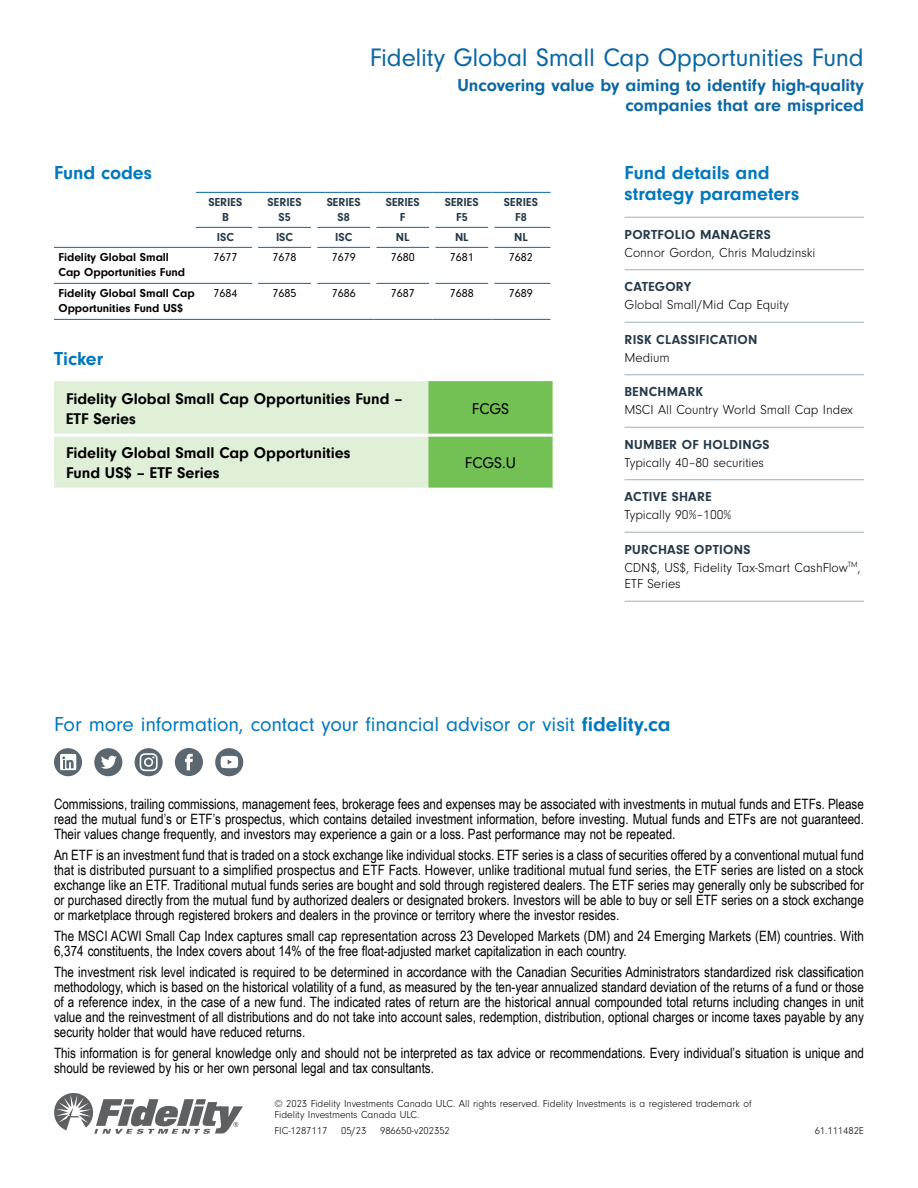
<style>
.page{position:relative;width:918px;height:1188px;background:#fff}
.page>*{position:absolute;margin:0;border:0;box-sizing:border-box;transform-origin:0 0}
.t1{font:26.25px "Neuzeit Gro";letter-spacing:-.01em;color:#0b67a3}
.t2{font:21px "Neuzeit Gro";letter-spacing:-.005em;color:#0078bf}
.t3{font:700 19.5px/21px "Neuzeit Gro";color:#0078bf}
.t4{font:700 18px/19.5px "Neuzeit Gro";color:#0b67a3;text-align:right}
.t5{font:700 16.2px/20.2px "Neuzeit Gro";color:#000}
.t6{font:16.2px "Neuzeit Gro";letter-spacing:-.005em;color:#000}
.t7{font:14.25px/15px "Arial Narrow";color:#000;text-align:justify}
.t8{font:300 13.5px/18px "Neuzeit Gro";color:#000}
.t9{font:700 13.5px "Neuzeit Gro";letter-spacing:.02em;color:#253948}
.t10{font:700 12px/14.2px "Neuzeit Gro";color:#000}
.t11{font:700 12px/15px "Neuzeit Gro";color:#253948;text-align:center}
.t12{font:12px "Neuzeit Gro";color:#000}
.t13{font:300 10.5px/11.2px "Neuzeit Gro";color:#000}
.s1{font-weight:700;color:#253948}
.s2{font-weight:700}
</style>
<div class="page">
<svg style="left:54px;top:1093px;width:189px;height:41px"></svg>
<hr style="left:54px;top:247px;width:142px;height:1px;background:#0b67a3">
<hr style="left:196px;top:247px;width:56px;height:1px;background:#0b67a3">
<hr style="left:258px;top:247px;width:53px;height:1px;background:#0b67a3">
<hr style="left:317px;top:247px;width:53px;height:1px;background:#0b67a3">
<hr style="left:376px;top:247px;width:53px;height:1px;background:#0b67a3">
<hr style="left:435px;top:247px;width:53px;height:1px;background:#0b67a3">
<hr style="left:494px;top:247px;width:57px;height:1px;background:#0b67a3">
<hr style="left:196px;top:227px;width:56px;height:1px;background:#0b67a3">
<hr style="left:258px;top:227px;width:53px;height:1px;background:#0b67a3">
<hr style="left:317px;top:227px;width:53px;height:1px;background:#0b67a3">
<hr style="left:376px;top:227px;width:53px;height:1px;background:#0b67a3">
<hr style="left:435px;top:227px;width:53px;height:1px;background:#0b67a3">
<hr style="left:494px;top:227px;width:57px;height:1px;background:#0b67a3">
<hr style="left:54px;top:283px;width:142px;height:1px;background:#0b67a3">
<hr style="left:196px;top:283px;width:56px;height:1px;background:#0b67a3">
<hr style="left:258px;top:283px;width:53px;height:1px;background:#0b67a3">
<hr style="left:317px;top:283px;width:53px;height:1px;background:#0b67a3">
<hr style="left:376px;top:283px;width:53px;height:1px;background:#0b67a3">
<hr style="left:435px;top:283px;width:53px;height:1px;background:#0b67a3">
<hr style="left:494px;top:283px;width:57px;height:1px;background:#0b67a3">
<hr style="left:196px;top:192px;width:59px;height:1px;background:#0b67a3">
<hr style="left:255px;top:192px;width:59px;height:1px;background:#0b67a3">
<hr style="left:314px;top:192px;width:59px;height:1px;background:#0b67a3">
<hr style="left:373px;top:192px;width:59px;height:1px;background:#0b67a3">
<hr style="left:432px;top:192px;width:59px;height:1px;background:#0b67a3">
<hr style="left:491px;top:192px;width:60px;height:1px;background:#0b67a3">
<hr style="left:54px;top:319px;width:142px;height:1px;background:#0b67a3">
<hr style="left:196px;top:319px;width:59px;height:1px;background:#0b67a3">
<hr style="left:255px;top:319px;width:59px;height:1px;background:#0b67a3">
<hr style="left:314px;top:319px;width:59px;height:1px;background:#0b67a3">
<hr style="left:373px;top:319px;width:59px;height:1px;background:#0b67a3">
<hr style="left:432px;top:319px;width:59px;height:1px;background:#0b67a3">
<hr style="left:491px;top:319px;width:60px;height:1px;background:#0b67a3">
<svg style="left:54px;top:381px;width:499px;height:107px;background:#c5e3b7"></svg>
<hr style="left:54px;top:434px;width:374px;height:3px;background:#fff">
<hr style="left:428px;top:434px;width:125px;height:3px;background:#fff">
<hr style="left:625px;top:217px;width:239px;height:1px;background:#a4afb9">
<hr style="left:625px;top:269px;width:239px;height:1px;background:#a4afb9">
<hr style="left:625px;top:322px;width:239px;height:1px;background:#a4afb9">
<hr style="left:625px;top:374px;width:239px;height:1px;background:#a4afb9">
<hr style="left:625px;top:427px;width:239px;height:1px;background:#a4afb9">
<hr style="left:625px;top:479px;width:239px;height:1px;background:#a4afb9">
<hr style="left:625px;top:532px;width:239px;height:1px;background:#a4afb9">
<hr style="left:625px;top:601px;width:239px;height:1px;background:#a4afb9">
<svg style="left:54px;top:748px;width:28px;height:28px"></svg>
<svg style="left:94px;top:748px;width:28px;height:28px"></svg>
<svg style="left:175px;top:748px;width:28px;height:28px"></svg>
<svg style="left:215px;top:748px;width:28px;height:28px"></svg>
<svg style="left:135px;top:748px;width:28px;height:28px"></svg>
<h1 class="t1" style="left:370px;top:43px;width:496px">Fidelity Global Small Cap Opportunities Fund</h1>
<p class="t4" style="left:457px;top:76px;width:408px">Uncovering value by aiming to identify high-quality companies that are mispriced</p>
<h3 class="t3" style="left:54px;top:162px;width:99px">Fund codes</h3>
<p class="t11" style="left:209px;top:195px;width:36px">SERIES<br>B</p>
<p class="t11" style="left:268px;top:195px;width:36px">SERIES<br>S5</p>
<p class="t11" style="left:327px;top:195px;width:36px">SERIES<br>S8</p>
<p class="t11" style="left:386px;top:195px;width:36px">SERIES<br>F</p>
<p class="t11" style="left:445px;top:195px;width:36px">SERIES<br>F5</p>
<p class="t11" style="left:504px;top:195px;width:36px">SERIES<br>F8</p>
<p class="t11" style="left:217px;top:230px;width:19px">ISC</p>
<p class="t11" style="left:276px;top:230px;width:19px">ISC</p>
<p class="t11" style="left:335px;top:230px;width:19px">ISC</p>
<p class="t11" style="left:396px;top:230px;width:15px">NL</p>
<p class="t11" style="left:455px;top:230px;width:15px">NL</p>
<p class="t11" style="left:514px;top:230px;width:15px">NL</p>
<p class="t10" style="left:58px;top:250px;width:128px">Fidelity Global Small<br>Cap Opportunities Fund</p>
<p class="t12" style="left:214px;top:251px;width:25px">7677</p>
<p class="t12" style="left:273px;top:251px;width:25px">7678</p>
<p class="t12" style="left:332px;top:251px;width:25px">7679</p>
<p class="t12" style="left:391px;top:251px;width:25px">7680</p>
<p class="t12" style="left:450px;top:251px;width:25px">7681</p>
<p class="t12" style="left:509px;top:251px;width:25px">7682</p>
<p class="t10" style="left:58px;top:286px;width:138px">Fidelity Global Small Cap<br>Opportunities Fund US$</p>
<p class="t12" style="left:214px;top:287px;width:25px">7684</p>
<p class="t12" style="left:273px;top:287px;width:25px">7685</p>
<p class="t12" style="left:332px;top:287px;width:25px">7686</p>
<p class="t12" style="left:391px;top:287px;width:25px">7687</p>
<p class="t12" style="left:450px;top:287px;width:25px">7688</p>
<p class="t12" style="left:509px;top:287px;width:25px">7689</p>
<h3 class="t3" style="left:54px;top:348px;width:51px">Ticker</h3>
<p class="t5" style="left:66px;top:389px;width:338px">Fidelity Global Small Cap Opportunities Fund –<br>ETF Series</p>
<p class="t6" style="left:472px;top:400px;width:39px">FCGS</p>
<p class="t5" style="left:66px;top:443px;width:286px">Fidelity Global Small Cap Opportunities<br>Fund US$ – ETF Series</p>
<p class="t6" style="left:465px;top:454px;width:53px">FCGS.U</p>
<h3 class="t3" style="left:625px;top:162px;width:176px">Fund details and strategy parameters</h3>
<p class="t9" style="left:625px;top:227px;width:148px">PORTFOLIO MANAGERS</p>
<p class="t8" style="left:625px;top:244px;width:192px">Connor Gordon, Chris Maludzinski</p>
<p class="t9" style="left:625px;top:279px;width:68px">CATEGORY</p>
<p class="t8" style="left:625px;top:296px;width:166px">Global Small/Mid Cap Equity</p>
<p class="t9" style="left:625px;top:332px;width:134px">RISK CLASSIFICATION</p>
<p class="t8" style="left:625px;top:349px;width:47px">Medium</p>
<p class="t9" style="left:625px;top:384px;width:80px">BENCHMARK</p>
<p class="t8" style="left:625px;top:401px;width:230px">MSCI All Country World Small Cap Index</p>
<p class="t9" style="left:625px;top:437px;width:146px">NUMBER OF HOLDINGS</p>
<p class="t8" style="left:625px;top:454px;width:141px">Typically 40–80 securities</p>
<p class="t9" style="left:625px;top:489px;width:89px">ACTIVE SHARE</p>
<p class="t8" style="left:625px;top:506px;width:108px">Typically 90%–100%</p>
<p class="t8" style="left:625px;top:541px;width:237px"><span class="s1">PURCHASE OPTIONS<br></span>CDN$, US$, Fidelity Tax-Smart CashFlow<sup>TM</sup>,</p>
<p class="t8" style="left:625px;top:575px;width:58px">ETF Series</p>
<h2 class="t2" style="left:54px;top:713px;width:618px">For more information, contact your financial advisor or visit <span class="s2">fidelity.ca</span></h2>
<p class="t7" style="left:54px;top:796px;width:811px">Commissions, trailing commissions, management fees, brokerage fees and expenses may be associated with investments in mutual funds and ETFs. Please read the mutual fund’s or ETF’s prospectus, which contains detailed investment information, before investing. Mutual funds and ETFs are not guaranteed.<br>Their values change frequently, and investors may experience a gain or a loss. Past performance may not be repeated.</p>
<p class="t7" style="left:54px;top:847px;width:811px">An ETF is an investment fund that is traded on a stock exchange like individual stocks. ETF series is a class of securities offered by a conventional mutual fund that is distributed pursuant to a simplified prospectus and ETF Facts. However, unlike traditional mutual fund series, the ETF series are listed on a stock exchange like an ETF. Traditional mutual funds series are bought and sold through registered dealers. The ETF series may generally only be subscribed for or purchased directly from the mutual fund by authorized dealers or designated brokers. Investors will be able to buy or sell ETF series on a stock exchange or marketplace through registered brokers and dealers in the province or territory where the investor resides.</p>
<p class="t7" style="left:54px;top:928px;width:811px">The MSCI ACWI Small Cap Index captures small cap representation across 23 Developed Markets (DM) and 24 Emerging Markets (EM) countries. With<br>6,374 constituents, the Index covers about 14% of the free float-adjusted market capitalization in each country.</p>
<p class="t7" style="left:54px;top:964px;width:811px">The investment risk level indicated is required to be determined in accordance with the Canadian Securities Administrators standardized risk classification methodology, which is based on the historical volatility of a fund, as measured by the ten-year annualized standard deviation of the returns of a fund or those of a reference index, in the case of a new fund. The indicated rates of return are the historical annual compounded total returns including changes in unit value and the reinvestment of all distributions and do not take into account sales, redemption, distribution, optional charges or income taxes payable by any security holder that would have reduced returns.</p>
<p class="t7" style="left:54px;top:1045px;width:812px">This information is for general knowledge only and should not be interpreted as tax advice or recommendations. Every individual’s situation is unique and should be reviewed by his or her own personal legal and tax consultants.</p>
<p class="t13" style="left:274px;top:1098px;width:479px">© 2023 Fidelity Investments Canada ULC. All rights reserved. Fidelity Investments is a registered trademark of<br>Fidelity Investments Canada ULC.</p>
<p class="t13" style="left:274px;top:1125px;width:54px">FIC-1287117</p>
<p class="t13" style="left:341px;top:1125px;width:27px">05/23</p>
<p class="t13" style="left:380px;top:1125px;width:71px">986650-v202352</p>
<p class="t13" style="left:815px;top:1125px;width:51px">61.111482E</p>
</div>
